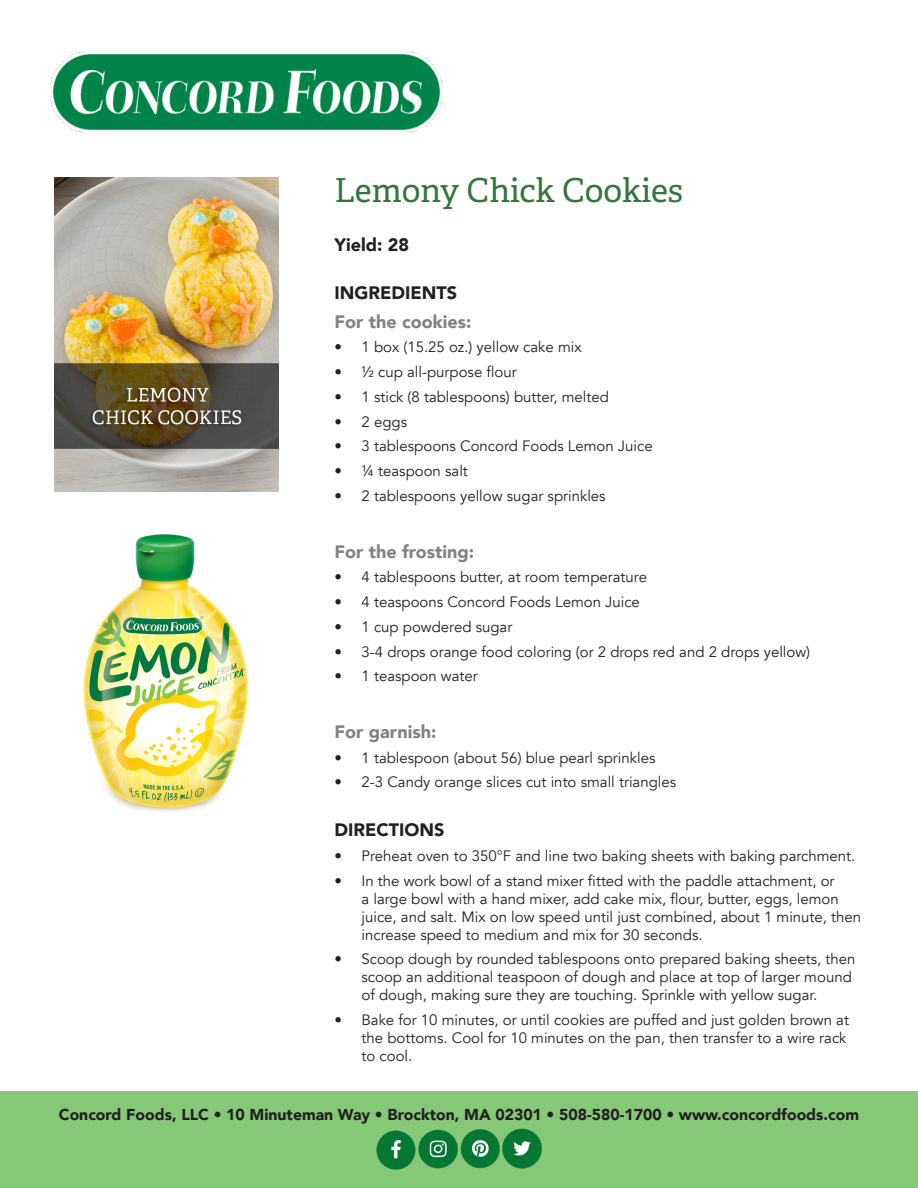
<style>
.page{position:relative;width:918px;height:1188px;background:#fff}
.page>*{position:absolute;margin:0;border:0;box-sizing:border-box;transform-origin:0 0}
.Name{font:33px "Adelle PE";color:#34763a}
.category{font:900 18px "Avenir";color:#808285}
.heading_1{font:900 18px "Avenir";color:#231f20}
.t1{font:900 15.75px "Avenir";color:#231f20}
.t2{font:15px/18px "Avenir";color:#231f20}
</style>
<div class="page">
<div style="left:1px;top:1091px;width:917px;height:97px;background:#85c878"></div>
<img style="left:51px;top:52px;width:392px;height:81px">
<img style="left:376px;top:1128px;width:166px;height:42px">
<img style="left:54px;top:177px;width:225px;height:315px">
<img style="left:83px;top:534px;width:165px;height:278px">
<p class="Name" style="left:335px;top:166px;width:350px">Lemony Chick Cookies</p>
<p class="heading_1" style="left:335px;top:229px;width:76px">Yield: 28</p>
<p class="heading_1" style="left:335px;top:278px;width:124px">INGREDIENTS</p>
<p class="category" style="left:335px;top:306px;width:138px">For the cookies:</p>
<p class="t2" style="left:335px;top:338px;width:249px">• 1 box (15.25 oz.) yellow cake mix</p>
<p class="t2" style="left:335px;top:363px;width:184px">• ½ cup all-purpose flour</p>
<p class="t2" style="left:335px;top:388px;width:276px">• 1 stick (8 tablespoons) butter, melted</p>
<p class="t2" style="left:335px;top:413px;width:74px">• 2 eggs</p>
<p class="t2" style="left:335px;top:437px;width:320px">• 3 tablespoons Concord Foods Lemon Juice</p>
<p class="t2" style="left:335px;top:462px;width:135px">• ¼ teaspoon salt</p>
<p class="t2" style="left:335px;top:487px;width:273px">• 2 tablespoons yellow sugar sprinkles</p>
<p class="category" style="left:335px;top:536px;width:141px">For the frosting:</p>
<p class="t2" style="left:335px;top:568px;width:314px">• 4 tablespoons butter, at room temperature</p>
<p class="t2" style="left:335px;top:593px;width:307px">• 4 teaspoons Concord Foods Lemon Juice</p>
<p class="t2" style="left:335px;top:618px;width:179px">• 1 cup powdered sugar</p>
<p class="t2" style="left:335px;top:643px;width:477px">• 3-4 drops orange food coloring (or 2 drops red and 2 drops yellow)</p>
<p class="t2" style="left:335px;top:667px;width:145px">• 1 teaspoon water</p>
<p class="category" style="left:335px;top:716px;width:103px">For garnish:</p>
<p class="t2" style="left:335px;top:749px;width:322px">• 1 tablespoon (about 56) blue pearl sprinkles</p>
<p class="t2" style="left:335px;top:774px;width:343px">• 2-3 Candy orange slices cut into small triangles</p>
<p class="heading_1" style="left:335px;top:814px;width:111px">DIRECTIONS</p>
<p class="t2" style="left:335px;top:847px;width:522px">• Preheat oven to 350°F and line two baking sheets with baking parchment.</p>
<p class="t2" style="left:362px;top:872px;width:501px;text-indent:-27px">• In the work bowl of a stand mixer fitted with the paddle attachment, or<br>a large bowl with a hand mixer, add cake mix, flour, butter, eggs, lemon juice, and salt. Mix on low speed until just combined, about 1 minute, then increase speed to medium and mix for 30 seconds.</p>
<p class="t2" style="left:362px;top:950px;width:495px;text-indent:-27px">• Scoop dough by rounded tablespoons onto prepared baking sheets, then scoop an additional teaspoon of dough and place at top of larger mound of dough, making sure they are touching. Sprinkle with yellow sugar.</p>
<p class="t2" style="left:362px;top:1011px;width:489px;text-indent:-27px">• Bake for 10 minutes, or until cookies are puffed and just golden brown at the bottoms. Cool for 10 minutes on the pan, then transfer to a wire rack to cool.</p>
<p class="t1" style="left:59px;top:1101px;width:802px">Concord Foods, LLC • 10 Minuteman Way • Brockton, MA 02301 • 508-580-1700 • www.concordfoods.com</p>
</div>
